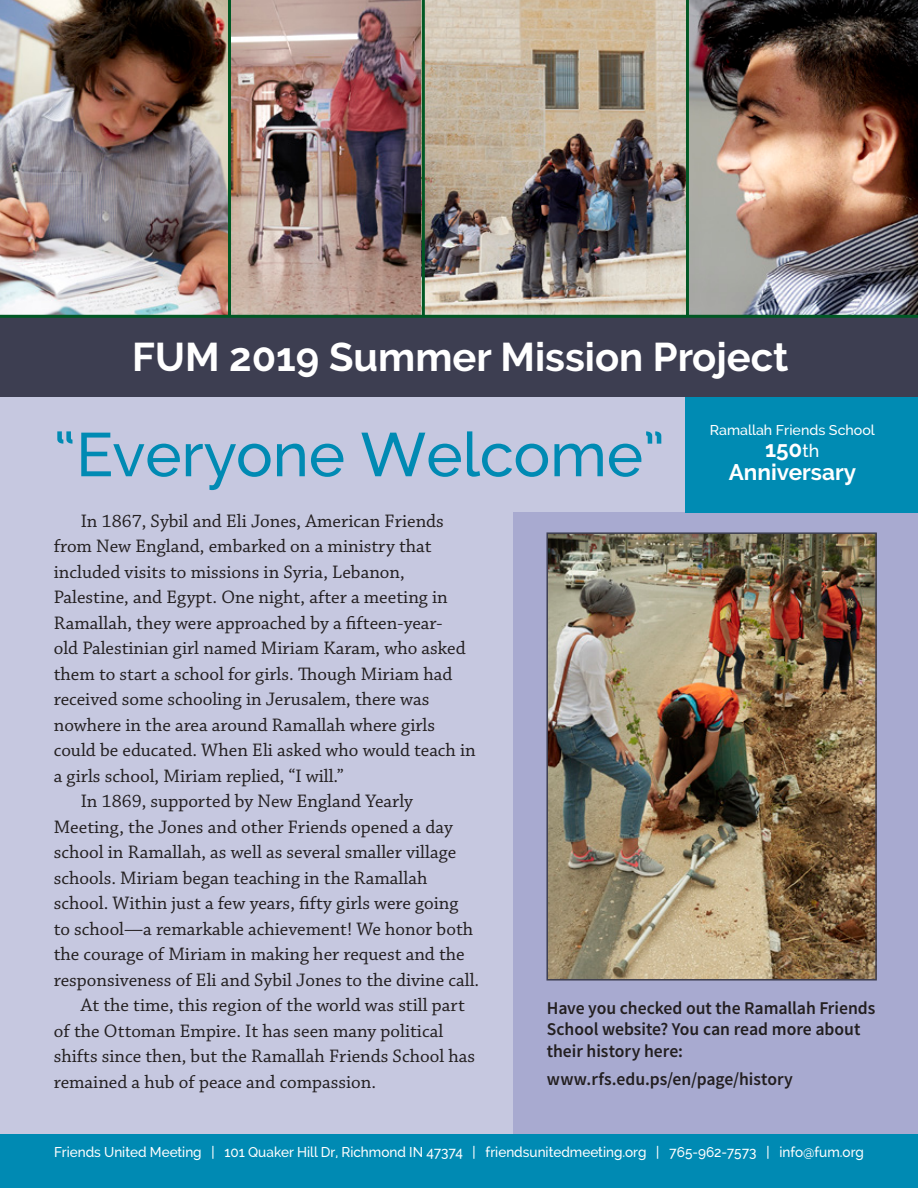
<style>
.page{position:relative;width:918px;height:1188px;background:#c6c8e0}
.page>*{position:absolute;margin:0;border:0;box-sizing:border-box;transform-origin:0 0}
.t1{font:500 61.5px "Raleway";color:#008ab3}
.t2{font:700 39.9px "Raleway";color:#fff}
.t3{font:700 22.5px "Raleway";color:#fff}
.t4{font:19.05px/25.5px "Chaparral Pro";color:#231f20}
.t5{font:600 18px/21.6px "Source Sans Pro";letter-spacing:-.005em;color:#231f20}
.t6{font:500 14.25px "Raleway";color:#fff;scale:.95 1}
.t7{font:500 14.25px "Raleway";color:#fff}
.s1{font-weight:500;font-size:18px}
</style>
<div class="page">
<div style="left:0;top:296px;width:918px;height:101px;background:#3d3e51"></div>
<div style="left:0;top:1134px;width:918px;height:54px;background:#008ab3"></div>
<div style="left:513px;top:513px;width:405px;height:621px;background:#a8aad0"></div>
<img style="left:425px;top:0;width:493px;height:315px">
<img style="left:549px;top:535px;width:325px;height:443px">
<div style="left:546px;top:532px;width:331px;height:449px;border:2px solid #3d3e51"></div>
<img style="left:0;top:0;width:422px;height:315px">
<hr style="left:228px;top:0;width:3px;height:315px;background:#005824">
<hr style="left:686px;top:0;width:3px;height:315px;background:#005824">
<hr style="left:422px;top:0;width:3px;height:315px;background:#005824">
<hr style="left:0;top:315px;width:918px;height:3px;background:#005824">
<div style="left:686px;top:397px;width:232px;height:116px;background:#008bb3"></div>
<p class="t2" style="left:132px;top:334px;width:658px">FUM 2019 Summer Mission Project</p>
<p class="t7" style="left:710px;top:421px;width:167px">Ramallah Friends School</p>
<p class="t3" style="left:765px;top:436px;width:56px">150<span class="s1">th</span></p>
<p class="t3" style="left:729px;top:459px;width:129px">Anniversary</p>
<p class="t1" style="left:54px;top:419px;width:613px">“Everyone Welcome”</p>
<p class="t4" style="left:54px;top:509px;width:424px;text-indent:27px">In 1867, Sybil and Eli Jones, American Friends from New England, embarked on a ministry that included visits to missions in Syria, Lebanon, Palestine, and Egypt. One night, after a meeting in Ramallah, they were approached by a fifteen-year-<br>old Palestinian girl named Miriam Karam, who asked them to start a school for girls. Though Miriam had received some schooling in Jerusalem, there was nowhere in the area around Ramallah where girls could be educated. When Eli asked who would teach in a girls school, Miriam replied, “I will.”</p>
<p class="t4" style="left:54px;top:789px;width:427px;text-indent:27px">In 1869, supported by New England Yearly Meeting, the Jones and other Friends opened a day school in Ramallah, as well as several smaller village schools. Miriam began teaching in the Ramallah school. Within just a few years, fifty girls were going to school—a remarkable achievement! We honor both the courage of Miriam in making her request and the responsiveness of Eli and Sybil Jones to the divine call.</p>
<p class="t4" style="left:54px;top:993px;width:423px;text-indent:27px">At the time, this region of the world was still part of the Ottoman Empire. It has seen many political shifts since then, but the Ramallah Friends School has remained a hub of peace and compassion.</p>
<p class="t5" style="left:547px;top:997px;width:330px">Have you checked out the Ramallah Friends<br>School website? You can read more about their history here:</p>
<p class="t5" style="left:547px;top:1069px;width:248px">www.rfs.edu.ps/en/page/history</p>
<p class="t6" style="left:54px;top:1144px;width:854px">Friends United Meeting | 101 Quaker Hill Dr, Richmond IN 47374 | friendsunitedmeeting.org | 765-962-7573 | info@fum.org</p>
</div>
